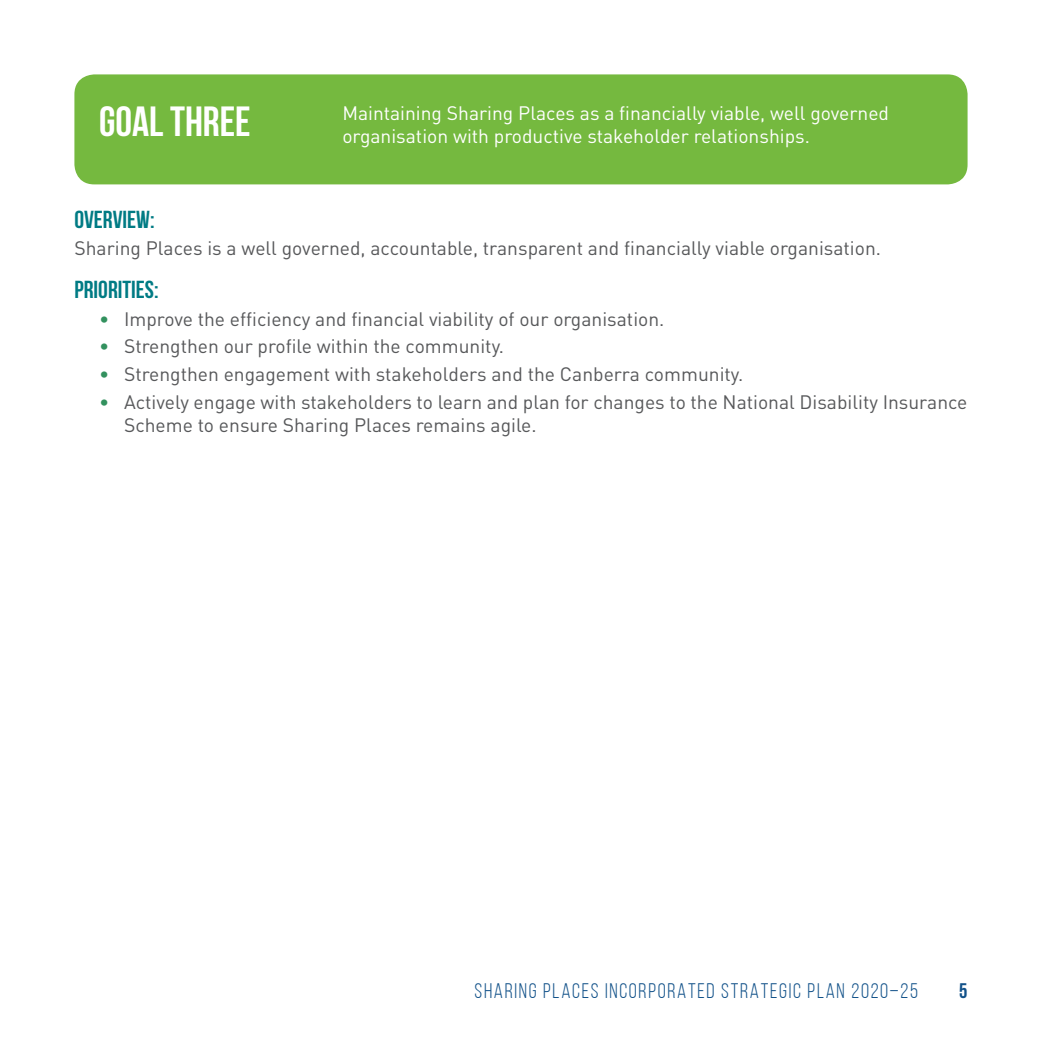
<style>
.page{position:relative;width:1042px;height:1042px;background:#fff}
.page>*{position:absolute;margin:0;border:0;box-sizing:border-box;transform-origin:0 0}
.heading_1_no_underli{font:700 42px "Bebas Neue";color:#fff}
.Heading_2-wis{font:700 24.5px "Bebas Neue";color:#007b84}
.t1{font:21px "Bebas Neue";letter-spacing:.08em;color:#115189}
.t2{font:700 21px "Bebas Neue";color:#115189}
.body_para{font:19.25px/22.8px "DIN";color:#57585a}
.body_para-2{font:19.25px/22.8px "DIN";color:#fff}
.s1{color:#32915e}
</style>
<div class="page">
<div style="left:74px;top:74px;width:893px;height:110px;background:#75b93f;border-radius:20px"></div>
<p class="heading_1_no_underli" style="left:99px;top:98px;width:153px">GOAL THREE</p>
<p class="body_para-2" style="left:342px;top:101px;width:548px">Maintaining Sharing Places as a financially viable, well governed organisation with productive stakeholder relationships.</p>
<p class="Heading_2-wis" style="left:74px;top:206px;width:82px">OVERVIEW:</p>
<p class="body_para" style="left:74px;top:237px;width:808px">Sharing Places is a well governed, accountable, transparent and financially viable organisation.</p>
<p class="Heading_2-wis" style="left:74px;top:276px;width:86px">PRIORITIES:</p>
<p class="body_para" style="left:99px;top:307px;width:567px"><span class="s1">•</span> Improve the efficiency and financial viability of our organisation.</p>
<p class="body_para" style="left:99px;top:335px;width:406px"><span class="s1">•</span> Strengthen our profile within the community.</p>
<p class="body_para" style="left:99px;top:362px;width:646px"><span class="s1">•</span> Strengthen engagement with stakeholders and the Canberra community.</p>
<p class="body_para" style="left:124px;top:390px;width:845px;text-indent:-25px"><span class="s1">•</span> Actively engage with stakeholders to learn and plan for changes to the National Disability Insurance<br>Scheme to ensure Sharing Places remains agile.</p>
<p class="t1" style="left:474px;top:979px;width:445px">SHARING PLACES INCORPORATED STRATEGIC PLAN 2020–25</p>
<p class="t2" style="left:959px;top:979px;width:10px">5</p>
</div>
